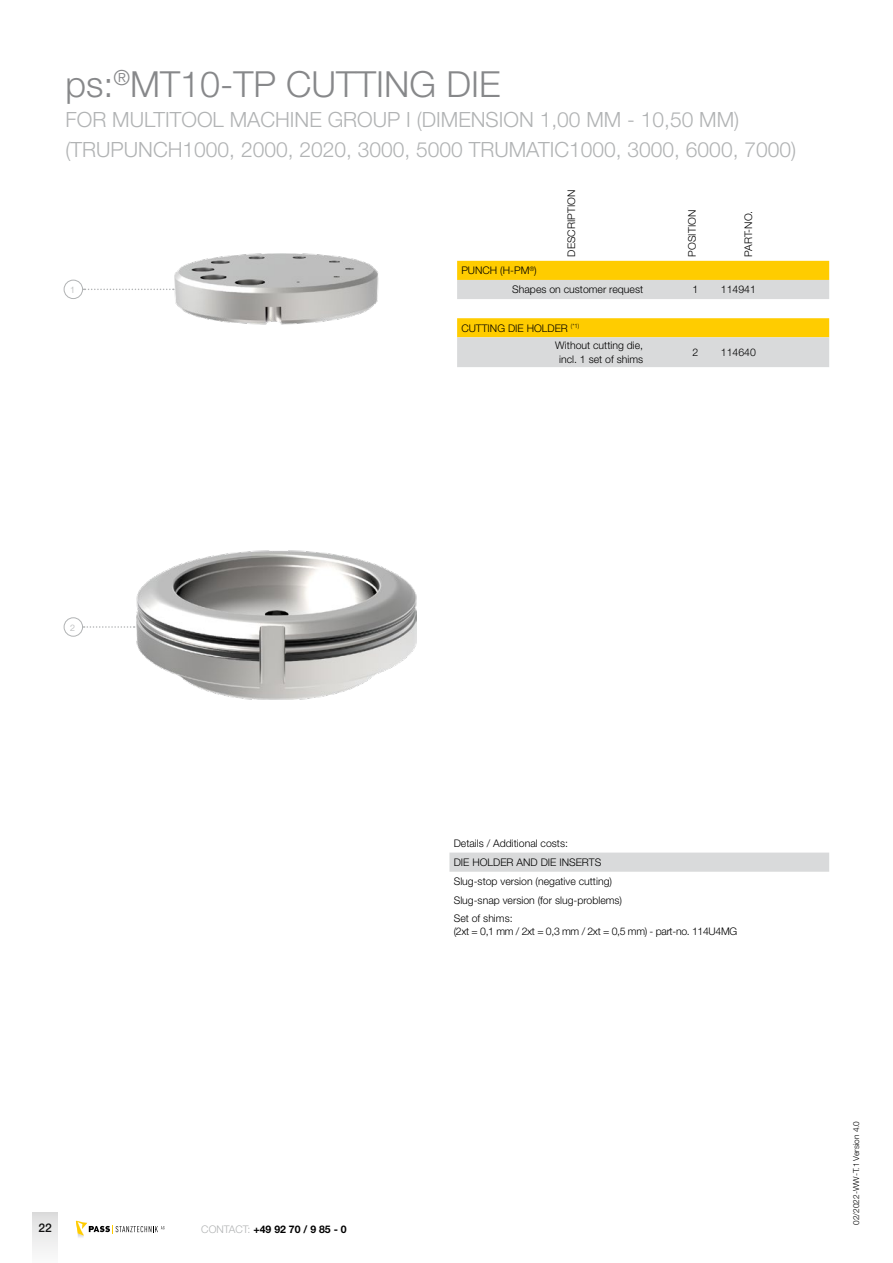
<style>
.page{position:relative;width:893px;height:1263px;background:#fff}
.page>*{position:absolute;margin:0;border:0;box-sizing:border-box;transform-origin:0 0}
.t1{font:300 36px "Helvetica Neue LT Std";color:#87888a}
.t2{font:300 21px/30px "Helvetica Neue LT Std";color:#b1b3b4}
.t3{font:500 12px "Helvetica Neue LT Std";color:#000}
.t4{font:300 10.5px/19.2px "Helvetica Neue LT Std";color:#000}
.t5{font:300 10.5px/13.5px "Helvetica Neue LT Std";letter-spacing:-.03em;color:#000}
.t6{font:700 10.5px "Helvetica Neue LT Std";color:#000}
.t7{font:300 9px "Helvetica Neue LT Std";color:#b1b3b4}
.t8{font:300 8.25px "Helvetica Neue LT Std";color:#000}
.s1{font-weight:300;color:#b1b3b4}
</style>
<div class="page">
<svg style="left:76px;top:1221px;width:88px;height:17px"></svg>
<div style="left:32px;top:1212px;width:26px;height:51px;background:linear-gradient(to bottom,#dedede,#fbfbfb)"></div>
<svg style="left:84px;top:626px;width:51px;height:2px"></svg>
<svg style="left:84px;top:289px;width:52px;height:1px"></svg>
<img style="left:136px;top:254px;width:281px;height:446px">
<div style="left:64px;top:617px;width:19px;height:19px;border:1px solid #b1b3b4;border-radius:50%"></div>
<div style="left:64px;top:280px;width:19px;height:19px;border:1px solid #b1b3b4;border-radius:50%"></div>
<svg style="left:457px;top:261px;width:372px;height:106px"></svg>
<svg style="left:449px;top:852px;width:380px;height:20px;background:#dadbdc"></svg>
<h1 class="t1" style="left:66px;top:62px;width:436px">ps:<sup>®</sup>MT10-TP CUTTING DIE</h1>
<h2 class="t2" style="left:66px;top:104px;width:732px">FOR MULTITOOL MACHINE GROUP I (DIMENSION 1,00 MM - 10,50 MM) (TRUPUNCH1000, 2000, 2020, 3000, 5000 TRUMATIC1000, 3000, 6000, 7000)</h2>
<p class="t4" style="left:562px;top:257px;width:68px;rotate:-90deg">DESCRIPTION</p>
<p class="t4" style="left:682px;top:257px;width:48px;rotate:-90deg">POSITION</p>
<p class="t4" style="left:739px;top:257px;width:47px;rotate:-90deg">PART-NO.</p>
<p class="t7" style="left:70px;top:284px;width:7px">1</p>
<p class="t4" style="left:512px;top:261px;width:132px;text-indent:-51px">PUNCH (H-PM<sup>®</sup>)<br>Shapes on customer request</p>
<p class="t4" style="left:555px;top:319px;width:89px;line-height:17.7px;text-indent:-94px">CUTTING DIE HOLDER <sup>(*1)<br></sup>Without cutting die,</p>
<p class="t4" style="left:559px;top:349px;width:85px">incl. 1 set of shims</p>
<p class="t4" style="left:693px;top:280px;width:7px">1</p>
<p class="t4" style="left:721px;top:280px;width:37px">114941</p>
<p class="t4" style="left:693px;top:342px;width:7px">2</p>
<p class="t4" style="left:721px;top:342px;width:37px">114640</p>
<p class="t7" style="left:70px;top:622px;width:7px">2</p>
<p class="t4" style="left:454px;top:833px;width:170px">Details / Additional costs:<br>DIE HOLDER AND DIE INSERTS Slug-stop version (negative cutting)<br>Slug-snap version (for slug-problems)</p>
<p class="t5" style="left:454px;top:911px;width:285px">Set of shims:<br>(2xt = 0,1 mm / 2xt = 0,3 mm / 2xt = 0,5 mm) - part-no. 114U4MG</p>
<p class="t3" style="left:38px;top:1221px;width:15px">22</p>
<p class="t6" style="left:201px;top:1223px;width:147px"><span class="s1">CONTACT:</span> +49 92 70 / 9 85 - 0</p>
<p class="t8" style="left:851px;top:1225px;width:105px;rotate:-90deg">02/2022-WW-T.1 Version 4.0</p>
</div>
